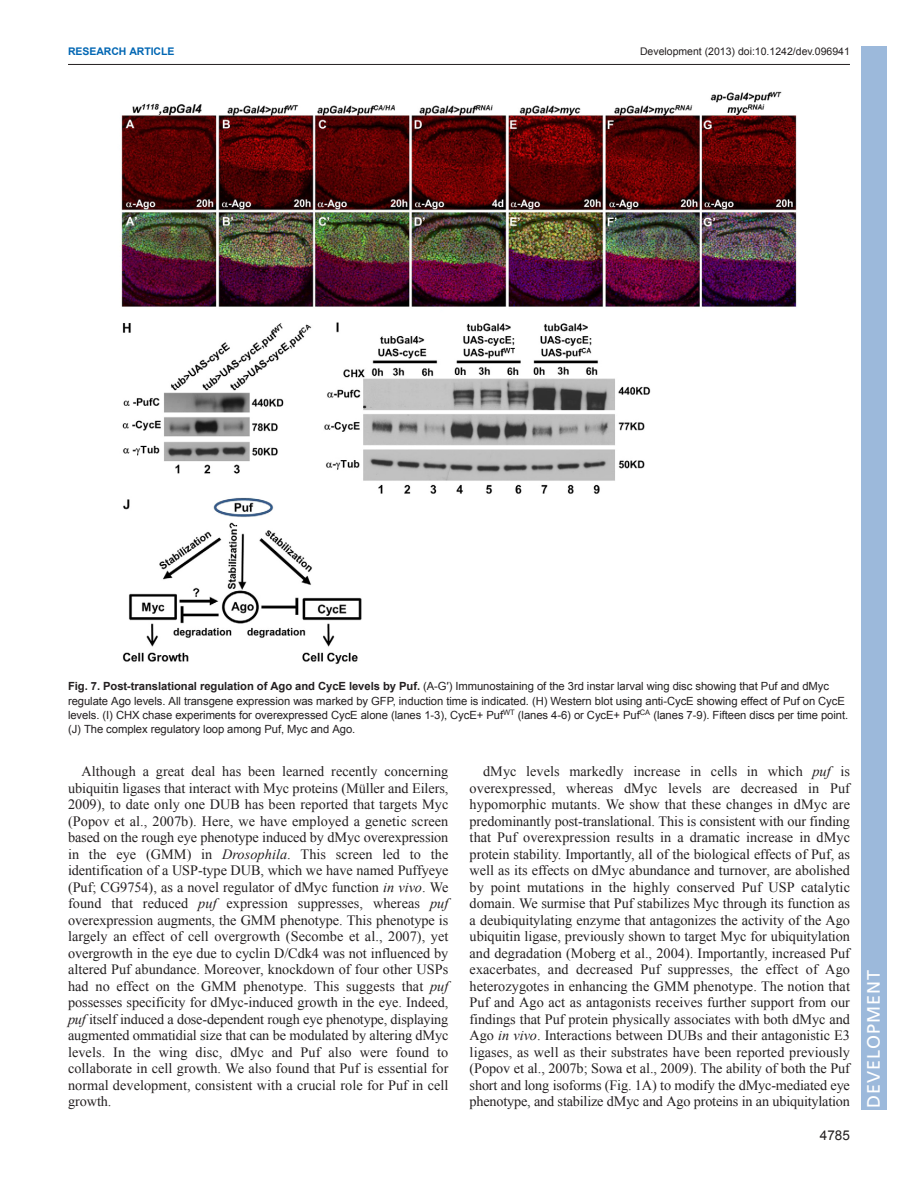
<style>
.page{position:relative;width:918px;height:1188px;background:#fff}
.page>*{position:absolute;margin:0;border:0;box-sizing:border-box;transform-origin:0 0}
.t1{font:18px "Frutiger LT Std";letter-spacing:.055em;color:#fff}
.t2{font:14.25px/16.5px "Times New Roman";letter-spacing:-.01em;color:#231f20;text-align:justify}
.t3{font:13.5px "Arial";color:#231f20}
.t4{font:11.25px/14.2px "Arial";letter-spacing:-.005em;color:#231f20}
.t5{font:10.5px "Arial";color:#231f20}
.t6{font:700 10.5px "Arial";letter-spacing:-.005em;color:#0166b3}
.s1{font-weight:700}
.s2{font-style:italic}
</style>
<div class="page">
<hr style="left:68px;top:64px;width:782px;height:1px;background:#231f20">
<img style="left:121px;top:91px;width:676px;height:574px">
<div style="left:861px;top:46px;width:25px;height:1064px;background:#9cb9db"></div>
<p class="t6" style="left:68px;top:45px;width:108px">RESEARCH ARTICLE</p>
<p class="t5" style="left:640px;top:45px;width:211px">Development (2013) doi:10.1242/dev.096941</p>
<p class="t4" style="left:68px;top:679px;width:782px"><span class="s1">Fig. 7. Post-translational regulation of Ago and CycE levels by Puf.</span> (A-G′) Immunostaining of the 3rd instar larval wing disc showing that Puf and dMyc regulate Ago levels. All transgene expression was marked by GFP, induction time is indicated. (H) Western blot using anti-CycE showing effect of Puf on CycE levels. (I) CHX chase experiments for overexpressed CycE alone (lanes 1-3), CycE+ Puf<sup>WT</sup> (lanes 4-6) or CycE+ Puf<sup>CA</sup> (lanes 7-9). Fifteen discs per time point. (J) The complex regulatory loop among Puf, Myc and Ago.</p>
<p class="t2" style="left:68px;top:763px;width:382px;text-indent:13px">Although a great deal has been learned recently concerning ubiquitin ligases that interact with Myc proteins (Müller and Eilers, 2009), to date only one DUB has been reported that targets Myc (Popov et al., 2007b). Here, we have employed a genetic screen based on the rough eye phenotype induced by dMyc overexpression in the eye (GMM) in <span class="s2">Drosophila</span>. This screen led to the identification of a USP-type DUB, which we have named Puffyeye (Puf; CG9754), as a novel regulator of dMyc function <span class="s2">in vivo</span>. We found that reduced <span class="s2">puf</span> expression suppresses, whereas <span class="s2">puf </span>overexpression augments, the GMM phenotype. This phenotype is largely an effect of cell overgrowth (Secombe et al., 2007), yet overgrowth in the eye due to cyclin D/Cdk4 was not influenced by altered Puf abundance. Moreover, knockdown of four other USPs had no effect on the GMM phenotype. This suggests that <span class="s2">puf </span>possesses specificity for dMyc-induced growth in the eye. Indeed, <span class="s2">puf</span> itself induced a dose-dependent rough eye phenotype, displaying augmented ommatidial size that can be modulated by altering dMyc levels. In the wing disc, dMyc and Puf also were found to collaborate in cell growth. We also found that Puf is essential for normal development, consistent with a crucial role for Puf in cell growth.</p>
<p class="t2" style="left:470px;top:763px;width:382px;text-indent:13px">dMyc levels markedly increase in cells in which <span class="s2">puf</span> is overexpressed, whereas dMyc levels are decreased in Puf hypomorphic mutants. We show that these changes in dMyc are predominantly post-translational. This is consistent with our finding that Puf overexpression results in a dramatic increase in dMyc protein stability. Importantly, all of the biological effects of Puf, as well as its effects on dMyc abundance and turnover, are abolished by point mutations in the highly conserved Puf USP catalytic domain. We surmise that Puf stabilizes Myc through its function as a deubiquitylating enzyme that antagonizes the activity of the Ago ubiquitin ligase, previously shown to target Myc for ubiquitylation and degradation (Moberg et al., 2004). Importantly, increased Puf exacerbates, and decreased Puf suppresses, the effect of Ago heterozygotes in enhancing the GMM phenotype. The notion that Puf and Ago act as antagonists receives further support from our findings that Puf protein physically associates with both dMyc and Ago <span class="s2">in vivo</span>. Interactions between DUBs and their antagonistic E3 ligases, as well as their substrates have been reported previously (Popov et al., 2007b; Sowa et al., 2009). The ability of both the Puf short and long isoforms (Fig. 1A) to modify the dMyc-mediated eye phenotype, and stabilize dMyc and Ago proteins in an ubiquitylation</p>
<p class="t3" style="left:820px;top:1128px;width:32px">4785</p>
<p class="t1" style="left:863px;top:1108px;width:140px;rotate:-90deg">DEVELOPMENT</p>
</div>
